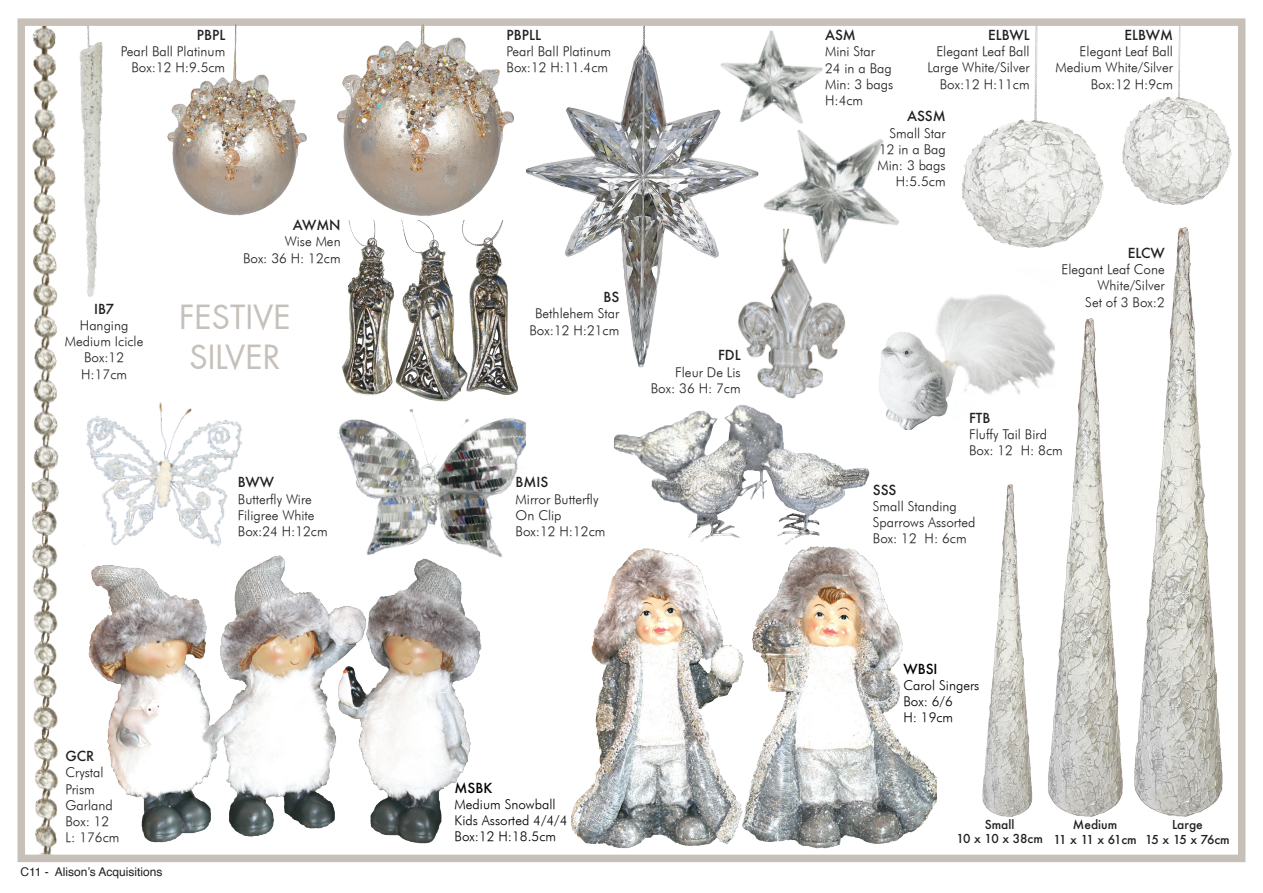
<style>
.page{position:relative;width:1263px;height:893px;background:#fff}
.page>*{position:absolute;margin:0;border:0;box-sizing:border-box;transform-origin:0 0}
.t1{font:32.55px/39px "Futura";color:#c6c0ba;text-align:center}
.t2{font:italic 13.5px/16.2px "Futura";color:#231f20;text-align:right}
.t3{font:italic 13.5px/16.2px "Futura";color:#000}
.t4{font:500 13.5px "Futura";color:#231f20}
.t5{font:500 13.5px "Futura";color:#000}
.t6{font:500 12px/14.4px "Futura";color:#231f20;text-align:center}
.t7{font:12px "Helvetica";color:#231f20}
</style>
<div class="page">
<img style="left:982px;top:199px;width:264px;height:618px">
<img style="left:89px;top:555px;width:393px;height:289px">
<img style="left:511px;top:546px;width:426px;height:317px">
<img style="left:331px;top:409px;width:195px;height:155px">
<img style="left:614px;top:405px;width:256px;height:140px">
<img style="left:342px;top:226px;width:113px;height:176px">
<img style="left:89px;top:402px;width:156px;height:156px">
<img style="left:1114px;top:27px;width:122px;height:184px">
<img style="left:962px;top:27px;width:148px;height:228px">
<img style="left:841px;top:164px;width:58px;height:65px">
<img style="left:455px;top:27px;width:386px;height:369px">
<img style="left:648px;top:27px;width:236px;height:137px">
<img style="left:721px;top:229px;width:125px;height:176px">
<img style="left:17px;top:24px;width:94px;height:484px">
<img style="left:17px;top:482px;width:72px;height:373px">
<img style="left:858px;top:269px;width:197px;height:167px">
<img style="left:1214px;top:456px;width:32px;height:407px">
<div style="left:18px;top:18px;width:1227px;height:844px;border:8px solid #c6c0b9"></div>
<img style="left:154px;top:24px;width:162px;height:192px">
<img style="left:321px;top:24px;width:205px;height:202px">
<p class="t4" style="left:197px;top:26px;width:30px">PBPL</p>
<p class="t2" style="left:121px;top:43px;width:106px">Pearl Ball Platinum<br>Box:12 H:9.5cm</p>
<p class="t4" style="left:293px;top:216px;width:49px">AWMN</p>
<p class="t2" style="left:243px;top:233px;width:99px">Wise Men<br>Box: 36 H: 12cm</p>
<p class="t4" style="left:94px;top:299px;width:22px">IB7</p>
<p class="t2" style="left:65px;top:317px;width:80px;text-align:center">Hanging<br>Medium Icicle<br>Box:12<br>H:17cm</p>
<h1 class="t1" style="left:179px;top:298px;width:113px">FESTIVE<br>SILVER</h1>
<p class="t4" style="left:238px;top:473px;width:38px">BWW</p>
<p class="t2" style="left:238px;top:491px;width:91px;text-align:left">Butterfly Wire<br>Filigree White<br>Box:24 H:12cm</p>
<p class="t4" style="left:65px;top:747px;width:30px">GCR</p>
<p class="t2" style="left:65px;top:764px;width:56px;text-align:left">Crystal<br>Prism<br>Garland<br>Box: 12<br>L: 176cm</p>
<p class="t7" style="left:20px;top:863px;width:144px">C11 - Alison’s Acquisitions</p>
<p class="t4" style="left:507px;top:26px;width:36px">PBPLL</p>
<p class="t2" style="left:507px;top:43px;width:106px;text-align:left">Pearl Ball Platinum<br>Box:12 H:11.4cm</p>
<p class="t4" style="left:603px;top:288px;width:17px">BS</p>
<p class="t2" style="left:529px;top:305px;width:91px;text-align:center">Bethlehem Star<br>Box:12 H:21cm</p>
<p class="t4" style="left:718px;top:346px;width:24px">FDL</p>
<p class="t2" style="left:651px;top:364px;width:91px">Fleur De Lis<br>Box: 36 H: 7cm</p>
<p class="t4" style="left:516px;top:473px;width:34px">BMIS</p>
<p class="t2" style="left:516px;top:491px;width:91px;text-align:left">Mirror Butterfly<br>On Clip<br>Box:12 H:12cm</p>
<p class="t5" style="left:455px;top:778px;width:39px">MSBK</p>
<p class="t3" style="left:455px;top:796px;width:114px">Medium Snowball<br>Kids Assorted 4/4/4<br>Box:12 H:18.5cm</p>
<p class="t4" style="left:825px;top:26px;width:32px">ASM</p>
<p class="t2" style="left:825px;top:43px;width:70px;text-align:left">Mini Star<br>24 in a Bag<br>Min: 3 bags<br>H:4cm</p>
<p class="t4" style="left:988px;top:26px;width:43px">ELBWL</p>
<p class="t2" style="left:927px;top:43px;width:104px">Elegant Leaf Ball<br>Large White/Silver<br>Box:12 H:11cm</p>
<p class="t4" style="left:907px;top:107px;width:40px">ASSM</p>
<p class="t2" style="left:877px;top:125px;width:70px">Small Star<br>12 in a Bag<br>Min: 3 bags<br>H:5.5cm</p>
<p class="t4" style="left:1124px;top:26px;width:50px">ELBWM</p>
<p class="t2" style="left:1055px;top:43px;width:119px">Elegant Leaf Ball<br>Medium White/Silver<br>Box:12 H:9cm</p>
<p class="t4" style="left:1128px;top:244px;width:38px">ELCW</p>
<p class="t2" style="left:1061px;top:261px;width:105px">Elegant Leaf Cone<br>White/Silver<br>Set of 3 Box:2</p>
<p class="t4" style="left:969px;top:409px;width:23px">FTB</p>
<p class="t2" style="left:969px;top:426px;width:95px;text-align:left">Fluffy Tail Bird<br>Box: 12 H: 8cm</p>
<p class="t4" style="left:873px;top:480px;width:25px">SSS</p>
<p class="t2" style="left:873px;top:498px;width:104px;text-align:left">Small Standing<br>Sparrows Assorted<br>Box: 12 H: 6cm</p>
<p class="t5" style="left:903px;top:659px;width:36px">WBSI</p>
<p class="t3" style="left:903px;top:677px;width:78px">Carol Singers<br>Box: 6/6<br>H: 19cm</p>
<p class="t6" style="left:956px;top:817px;width:88px">Small<br>10 x 10 x 38cm</p>
<p class="t6" style="left:1053px;top:817px;width:85px">Medium<br>11 x 11 x 61cm</p>
<p class="t6" style="left:1145px;top:817px;width:86px">Large<br>15 x 15 x 76cm</p>
</div>
